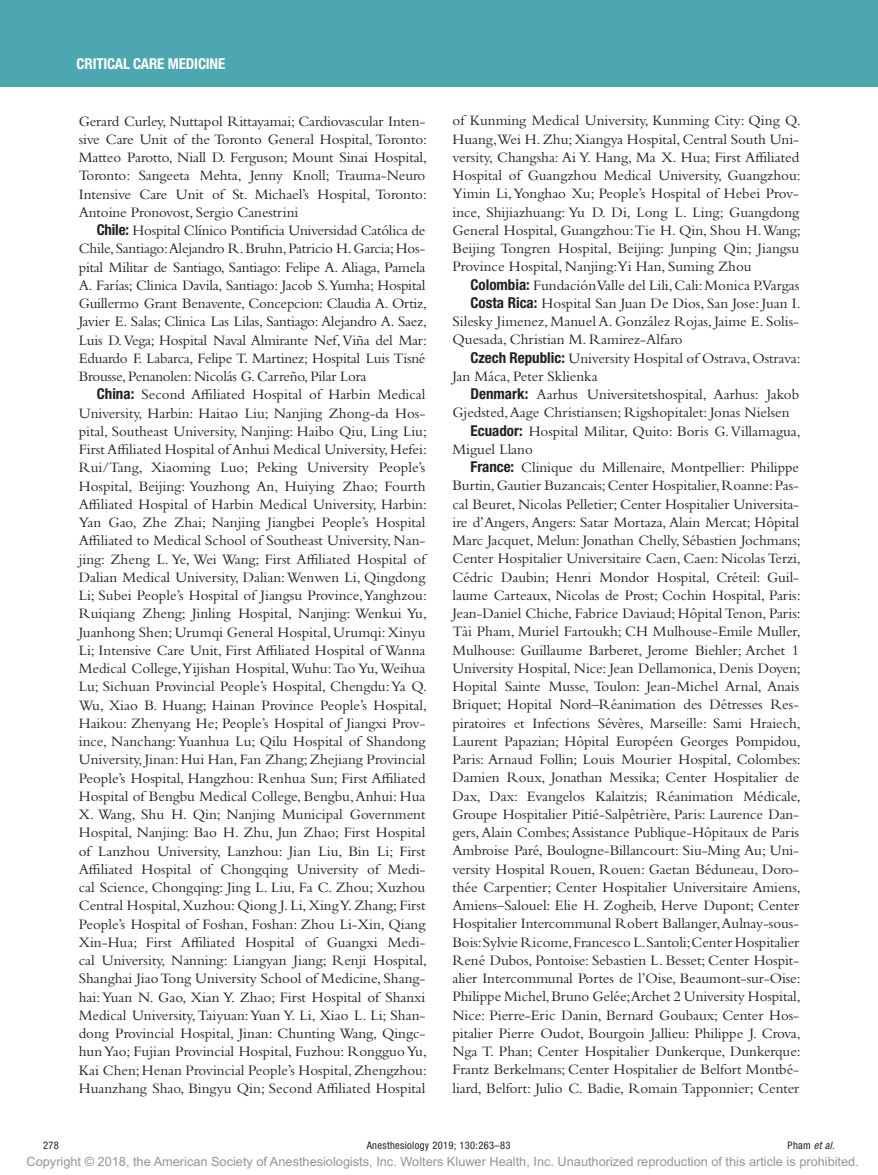
<style>
.page{position:relative;width:878px;height:1175px;background:#fff}
.page>*{position:absolute;margin:0;border:0;box-sizing:border-box;transform-origin:0 0}
.t1{font:15px/18.3px "Bembo Std";letter-spacing:-.005em;color:#231f20;text-align:justify}
.t2{font:700 condensed 15px "Helvetica Neue LT Std";letter-spacing:-.01em;color:#fff}
.t3{font:12.75px "Arial MT Std";color:#939598}
.t4{font:condensed 10.5px "Helvetica Neue LT Std";letter-spacing:.03em;color:#231f20}
.t5{font:italic condensed 10.5px "Helvetica Neue LT Std";color:#231f20}
.s1{font-family:"Helvetica Neue LT Std";font-weight:700;font-stretch:condensed}
.s2{font-style:normal}
</style>
<div class="page">
<div style="left:0;top:0;width:878px;height:86px;background:#4da7b0"></div>
<p class="t2" style="left:77px;top:54px;width:150px">Critical Care Medicine</p>
<p class="t1" style="left:79px;top:111px;width:350px">Gerard Curley, Nuttapol Rittayamai; Cardiovascular Inten&shy;sive Care Unit of the Toronto General Hospital, Toronto:<br>Matteo Parotto, Niall D. Ferguson; Mount Sinai Hospital, Toronto: Sangeeta Mehta, Jenny Knoll; Trauma-Neuro Intensive Care Unit of St. Michael’s Hospital, Toronto:<br>Antoine Pronovost, Sergio Canestrini</p>
<p class="t1" style="left:79px;top:221px;width:350px;text-indent:18px"><span class="s1">Chile:</span> Hospital Clínico Pontificia Universidad Católica de Chile, Santiago:Alejandro R. Bruhn, Patricio H. Garcia; Hos&shy;pital Militar de Santiago, Santiago: Felipe A. Aliaga, Pamela A. Farías; Clinica Davila, Santiago: Jacob S. Yumha; Hospital Guillermo Grant Benavente, Concepcion: Claudia A. Ortiz, Javier E. Salas; Clinica Las Lilas, Santiago: Alejandro A. Saez, Luis D. Vega; Hospital Naval Almirante Nef, Viña del Mar:<br>Eduardo F. Labarca, Felipe T. Martinez; Hospital Luis Tisné Brousse, Penanolen: Nicolás G. Carreño, Pilar Lora</p>
<p class="t1" style="left:79px;top:385px;width:350px;text-indent:18px"><span class="s1">China:</span> Second Affiliated Hospital of Harbin Medical University, Harbin: Haitao Liu; Nanjing Zhong-da Hos&shy;pital, Southeast University, Nanjing: Haibo Qiu, Ling Liu; First Affiliated Hospital of Anhui Medical University, Hefei:<br>Rui/Tang, Xiaoming Luo; Peking University People’s Hospital, Beijing: Youzhong An, Huiying Zhao; Fourth Affiliated Hospital of Harbin Medical University, Harbin:<br>Yan Gao, Zhe Zhai; Nanjing Jiangbei People’s Hospital Affiliated to Medical School of Southeast University, Nan&shy;jing: Zheng L. Ye, Wei Wang; First Affiliated Hospital of Dalian Medical University, Dalian: Wenwen Li, Qingdong Li; Subei People’s Hospital of Jiangsu Province, Yanghzou:<br>Ruiqiang Zheng; Jinling Hospital, Nanjing: Wenkui Yu, Juanhong Shen; Urumqi General Hospital, Urumqi: Xinyu Li; Intensive Care Unit, First Affiliated Hospital of Wanna Medical College, Yijishan Hospital, Wuhu: Tao Yu, Weihua Lu; Sichuan Provincial People’s Hospital, Chengdu: Ya Q.<br>Wu, Xiao B. Huang; Hainan Province People’s Hospital, Haikou: Zhenyang He; People’s Hospital of Jiangxi Prov&shy;ince, Nanchang: Yuanhua Lu; Qilu Hospital of Shandong University, Jinan: Hui Han, Fan Zhang; Zhejiang Provincial People’s Hospital, Hangzhou: Renhua Sun; First Affiliated Hospital of Bengbu Medical College, Bengbu, Anhui: Hua X. Wang, Shu H. Qin; Nanjing Municipal Government Hospital, Nanjing: Bao H. Zhu, Jun Zhao; First Hospital of Lanzhou University, Lanzhou: Jian Liu, Bin Li; First Affiliated Hospital of Chongqing University of Medi&shy;cal Science, Chongqing: Jing L. Liu, Fa C. Zhou; Xuzhou Central Hospital, Xuzhou: Qiong J. Li, Xing Y. Zhang; First People’s Hospital of Foshan, Foshan: Zhou Li-Xin, Qiang Xin-Hua; First Affiliated Hospital of Guangxi Medi&shy;cal University, Nanning: Liangyan Jiang; Renji Hospital, Shanghai Jiao Tong University School of Medicine, Shang&shy;hai: Yuan N. Gao, Xian Y. Zhao; First Hospital of Shanxi Medical University, Taiyuan: Yuan Y. Li, Xiao L. Li; Shan&shy;dong Provincial Hospital, Jinan: Chunting Wang, Qingc&shy;hun Yao; Fujian Provincial Hospital, Fuzhou: Rongguo Yu, Kai Chen; Henan Provincial People’s Hospital, Zhengzhou:<br>Huanzhang Shao, Bingyu Qin; Second Affiliated Hospital</p>
<p class="t1" style="left:452px;top:111px;width:350px">of Kunming Medical University, Kunming City: Qing Q.<br>Huang,Wei H. Zhu; Xiangya Hospital, Central South Uni&shy;versity, Changsha: Ai Y. Hang, Ma X. Hua; First Affiliated Hospital of Guangzhou Medical University, Guangzhou:<br>Yimin Li, Yonghao Xu; People’s Hospital of Hebei Prov&shy;ince, Shijiazhuang: Yu D. Di, Long L. Ling; Guangdong General Hospital, Guangzhou: Tie H. Qin, Shou H. Wang; Beijing Tongren Hospital, Beijing: Junping Qin; Jiangsu Province Hospital, Nanjing:Yi Han, Suming Zhou</p>
<p class="t1" style="left:470px;top:275px;width:330px"><span class="s1">Colombia:</span> Fundación Valle del Lili, Cali: Monica P.Vargas</p>
<p class="t1" style="left:470px;top:294px;width:332px"><span class="s1">Costa Rica:</span> Hospital San Juan De Dios, San Jose: Juan I.</p>
<p class="t1" style="left:452px;top:312px;width:348px">Silesky Jimenez, Manuel A. González Rojas, Jaime E. Solis-</p>
<p class="t1" style="left:452px;top:330px;width:232px">Quesada, Christian M. Ramirez-Alfaro</p>
<p class="t1" style="left:470px;top:348px;width:331px"><span class="s1">Czech Republic:</span> University Hospital of Ostrava, Ostrava:</p>
<p class="t1" style="left:452px;top:367px;width:147px">Jan Máca, Peter Sklienka</p>
<p class="t1" style="left:470px;top:385px;width:330px"><span class="s1">Denmark:</span> Aarhus Universitetshospital, Aarhus: Jakob</p>
<p class="t1" style="left:452px;top:403px;width:339px">Gjedsted, Aage Christiansen; Rigshopitalet: Jonas Nielsen</p>
<p class="t1" style="left:470px;top:421px;width:332px"><span class="s1">Ecuador:</span> Hospital Militar, Quito: Boris G. Villamagua,</p>
<p class="t1" style="left:452px;top:440px;width:82px">Miguel Llano</p>
<p class="t1" style="left:470px;top:458px;width:330px"><span class="s1">France:</span> Clinique du Millenaire, Montpellier: Philippe</p>
<p class="t1" style="left:452px;top:476px;width:348px">Burtin, Gautier Buzancais; Center Hospitalier, Roanne: Pas-</p>
<p class="t1" style="left:452px;top:494px;width:348px">cal Beuret, Nicolas Pelletier; Center Hospitalier Universita-</p>
<p class="t1" style="left:452px;top:513px;width:348px">ire d’Angers, Angers: Satar Mortaza, Alain Mercat; Hôpital</p>
<p class="t1" style="left:452px;top:531px;width:350px">Marc Jacquet, Melun: Jonathan Chelly, Sébastien Jochmans;</p>
<p class="t1" style="left:452px;top:549px;width:350px">Center Hospitalier Universitaire Caen, Caen: Nicolas Terzi,</p>
<p class="t1" style="left:452px;top:567px;width:348px">Cédric Daubin; Henri Mondor Hospital, Créteil: Guil-</p>
<p class="t1" style="left:452px;top:586px;width:349px">laume Carteaux, Nicolas de Prost; Cochin Hospital, Paris:</p>
<p class="t1" style="left:452px;top:604px;width:350px">Jean-Daniel Chiche, Fabrice Daviaud; Hôpital Tenon, Paris:</p>
<p class="t1" style="left:452px;top:622px;width:350px">Tài Pham, Muriel Fartoukh; CH Mulhouse-Emile Muller,</p>
<p class="t1" style="left:452px;top:640px;width:348px">Mulhouse: Guillaume Barberet, Jerome Biehler; Archet 1</p>
<p class="t1" style="left:452px;top:658px;width:350px">University Hospital, Nice: Jean Dellamonica, Denis Doyen;</p>
<p class="t1" style="left:452px;top:677px;width:348px">Hopital Sainte Musse, Toulon: Jean-Michel Arnal, Anais</p>
<p class="t1" style="left:452px;top:695px;width:348px">Briquet; Hopital Nord–Réanimation des Détresses Res-</p>
<p class="t1" style="left:452px;top:713px;width:350px">piratoires et Infections Sévères, Marseille: Sami Hraiech,</p>
<p class="t1" style="left:452px;top:731px;width:350px">Laurent Papazian; Hôpital Européen Georges Pompidou,</p>
<p class="t1" style="left:452px;top:750px;width:350px">Paris: Arnaud Follin; Louis Mourier Hospital, Colombes:</p>
<p class="t1" style="left:452px;top:768px;width:348px">Damien Roux, Jonathan Messika; Center Hospitalier de</p>
<p class="t1" style="left:452px;top:786px;width:350px">Dax, Dax: Evangelos Kalaitzis; Réanimation Médicale,</p>
<p class="t1" style="left:452px;top:804px;width:348px">Groupe Hospitalier Pitié-Salpêtrière, Paris: Laurence Dan-</p>
<p class="t1" style="left:452px;top:823px;width:348px">gers, Alain Combes; Assistance Publique-Hôpitaux de Paris</p>
<p class="t1" style="left:452px;top:841px;width:348px">Ambroise Paré, Boulogne-Billancourt: Siu-Ming Au; Uni-</p>
<p class="t1" style="left:452px;top:859px;width:348px">versity Hospital Rouen, Rouen: Gaetan Béduneau, Doro-</p>
<p class="t1" style="left:452px;top:877px;width:350px">thée Carpentier; Center Hospitalier Universitaire Amiens,</p>
<p class="t1" style="left:452px;top:896px;width:348px">Amiens–Salouel: Elie H. Zogheib, Herve Dupont; Center</p>
<p class="t1" style="left:452px;top:914px;width:348px">Hospitalier Intercommunal Robert Ballanger, Aulnay-sous-</p>
<p class="t1" style="left:452px;top:932px;width:348px">Bois: Sylvie Ricome, Francesco L. Santoli; Center Hospitalier</p>
<p class="t1" style="left:452px;top:950px;width:348px">René Dubos, Pontoise: Sebastien L. Besset; Center Hospit-</p>
<p class="t1" style="left:452px;top:969px;width:350px">alier Intercommunal Portes de l’Oise, Beaumont-sur-Oise:</p>
<p class="t1" style="left:452px;top:987px;width:350px">Philippe Michel, Bruno Gelée;Archet 2 University Hospital,</p>
<p class="t1" style="left:452px;top:1005px;width:348px">Nice: Pierre-Eric Danin, Bernard Goubaux; Center Hos-</p>
<p class="t1" style="left:452px;top:1023px;width:350px">pitalier Pierre Oudot, Bourgoin Jallieu: Philippe J. Crova,</p>
<p class="t1" style="left:452px;top:1042px;width:350px">Nga T. Phan; Center Hospitalier Dunkerque, Dunkerque:</p>
<p class="t1" style="left:452px;top:1060px;width:348px">Frantz Berkelmans; Center Hospitalier de Belfort Montbé-</p>
<p class="t1" style="left:452px;top:1078px;width:348px">liard, Belfort: Julio C. Badie, Romain Tapponnier; Center</p>
<p class="t4" style="left:43px;top:1139px;width:17px">278</p>
<p class="t4" style="left:367px;top:1139px;width:145px">Anesthesiology 2019; 130:263–83</p>
<p class="t5" style="left:787px;top:1139px;width:49px"><span class="s2">Pham</span> et al.</p>
<p class="t3" style="left:27px;top:1154px;width:833px">Copyright © 2018, the American Society of Anesthesiologists, Inc. Wolters Kluwer Health, Inc. Unauthorized reproduction of this article is prohibited.</p>
</div>
